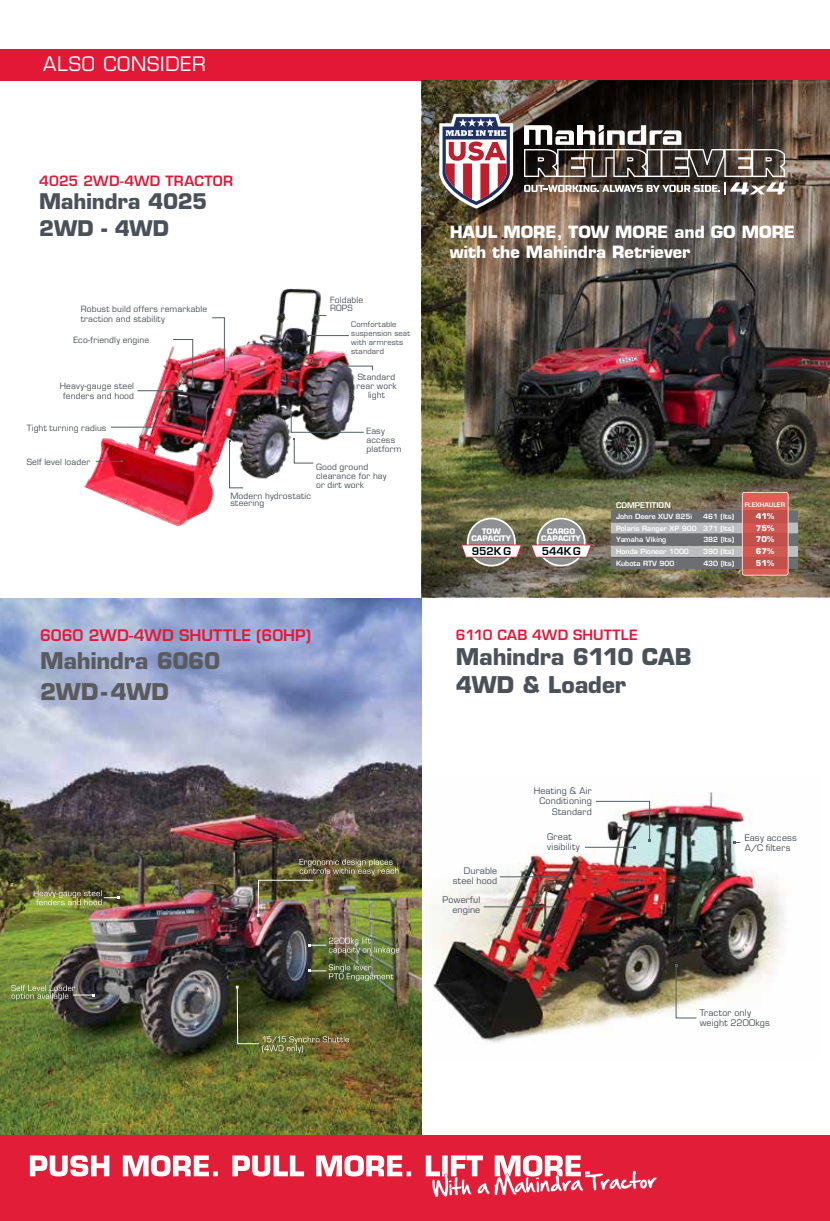
<style>
.page{position:relative;width:830px;height:1221px;background:#fff}
.page>*{position:absolute;margin:0;border:0;box-sizing:border-box;transform-origin:0 0}
.t1{font:700 22.5px/27.8px "Eurostile";letter-spacing:-.005em;color:#4b5159}
.t2{font:700 22.5px/30.5px "Eurostile";letter-spacing:-.01em;color:#5a5b5d}
.t3{font:700 21px/26.7px "Eurostile";letter-spacing:-.01em;color:#4b5159}
.t4{font:19.5px "Eurostile";letter-spacing:.04em;color:#fff}
.t5{font:700 16.5px/19.8px "Eurostile";color:#fff}
.t6{font:600 15.45px "Eurostile";letter-spacing:-.005em;color:#e31837}
.t7{font:600 13.95px "Eurostile";letter-spacing:.015em;color:#e31837}
.t8{font:600 10.5px "Eurostile";color:#000}
.t9{font:8.85px/10.1px "Eurostile";letter-spacing:.02em;color:#4b5159;text-align:right}
.t10{font:8.4px/9px "Eurostile";letter-spacing:.02em;color:#4b5159}
.t11{font:700 7.8px "Eurostile";color:#fff}
.t12{font:600 7.8px "Eurostile";color:#fff}
.t13{font:7.5px/9px "Eurostile";letter-spacing:.02em;color:#4b5159}
.t14{font:700 7.5px/7.8px "Eurostile";color:#fff;text-align:center}
.t15{font:600 7.05px "Eurostile";color:#fff}
.t16{font:600 6.15px "Eurostile";color:#fff}
</style>
<div class="page">
<div style="left:0;top:49px;width:829px;height:32px;background:#e31837"></div>
<img style="left:0;top:598px;width:421px;height:537px">
<svg style="left:34px;top:890px;width:85px;height:15px"></svg>
<img style="left:256px;top:858px;width:142px;height:58px">
<svg style="left:11px;top:984px;width:84px;height:16px"></svg>
<img style="left:236px;top:964px;width:157px;height:88px">
<img style="left:307px;top:937px;width:92px;height:17px">
<img style="left:432px;top:792px;width:353px;height:251px">
<svg style="left:674px;top:964px;width:22px;height:54px"></svg>
<svg style="left:733px;top:841px;width:7px;height:2px"></svg>
<hr style="left:584px;top:847px;width:50px;height:1px;background:#535e66">
<svg style="left:595px;top:800px;width:55px;height:48px"></svg>
<hr style="left:483px;top:906px;width:71px;height:1px;background:#535e66">
<hr style="left:499px;top:876px;width:55px;height:1px;background:#535e66">
<img style="left:84px;top:288px;width:280px;height:237px">
<hr style="left:137px;top:390px;width:45px;height:1px;background:#535e66">
<hr style="left:111px;top:427px;width:72px;height:1px;background:#535e66">
<svg style="left:96px;top:460px;width:27px;height:2px"></svg>
<svg style="left:290px;top:415px;width:74px;height:17px"></svg>
<svg style="left:314px;top:314px;width:12px;height:2px"></svg>
<svg style="left:212px;top:317px;width:13px;height:57px"></svg>
<svg style="left:172px;top:339px;width:21px;height:52px"></svg>
<hr style="left:308px;top:335px;width:40px;height:1px;background:#535e66">
<svg style="left:322px;top:365px;width:51px;height:6px"></svg>
<svg style="left:293px;top:438px;width:20px;height:25px"></svg>
<svg style="left:228px;top:440px;width:15px;height:48px"></svg>
<div style="left:0;top:1135px;width:829px;height:85px;background:#e21d38"></div>
<svg style="left:30px;top:1155px;width:627px;height:42px"></svg>
<img style="left:421px;top:81px;width:408px;height:516px">
<svg style="left:439px;top:114px;width:74px;height:94px"></svg>
<svg style="left:460px;top:517px;width:61px;height:49px"></svg>
<svg style="left:530px;top:517px;width:61px;height:49px"></svg>
<svg style="left:523px;top:125px;width:261px;height:69px"></svg>
<svg style="left:610px;top:492px;width:187px;height:83px;background:#967971"></svg>
<h3 class="t4" style="left:43px;top:52px;width:164px">ALSO CONSIDER</h3>
<h3 class="t7" style="left:39px;top:172px;width:195px">4025 2WD-4WD TRACTOR</h3>
<h2 class="t3" style="left:39px;top:188px;width:169px">Mahindra 4025<br>2WD - 4WD</h2>
<p class="t10" style="left:81px;top:304px;width:128px;line-height:9.6px">Robust build offers remarkable traction and stability</p>
<p class="t10" style="left:73px;top:336px;width:77px">Eco-friendly engine</p>
<p class="t10" style="left:60px;top:381px;width:76px;line-height:10.1px;text-align:center">Heavy-gauge steel fenders and hood</p>
<p class="t10" style="left:27px;top:423px;width:81px">Tight turning radius</p>
<p class="t10" style="left:27px;top:457px;width:65px">Self level loader</p>
<p class="t10" style="left:330px;top:296px;width:35px;line-height:7.9px">Foldable<br>ROPS</p>
<p class="t13" style="left:351px;top:320px;width:60px">Comfortable suspension seat with armrests standard</p>
<p class="t10" style="left:356px;top:372px;width:41px;text-align:center">Standard rear work light</p>
<p class="t10" style="left:366px;top:426px;width:36px">Easy access platform</p>
<p class="t10" style="left:316px;top:462px;width:72px">Good ground clearance for hay or dirt work</p>
<p class="t10" style="left:230px;top:492px;width:82px;line-height:7.5px">Modern hydrostatic steering</p>
<h3 class="t5" style="left:449px;top:222px;width:346px">HAUL MORE, TOW MORE and GO MORE with the Mahindra Retriever</h3>
<p class="t14" style="left:471px;top:527px;width:41px">TOW<br>CAPACITY</p>
<p class="t8" style="left:471px;top:544px;width:41px">952K G</p>
<p class="t14" style="left:541px;top:527px;width:41px">CARGO<br>CAPACITY</p>
<p class="t8" style="left:541px;top:544px;width:40px">544K G</p>
<p class="t12" style="left:615px;top:499px;width:56px">COMPETITION</p>
<p class="t15" style="left:615px;top:512px;width:78px">John Deere XUV 825i</p>
<p class="t15" style="left:703px;top:512px;width:32px">461 (lts)</p>
<p class="t11" style="left:755px;top:511px;width:20px">41%</p>
<p class="t15" style="left:615px;top:524px;width:120px">Polaris Ranger XP 900 371 (lts)</p>
<p class="t11" style="left:755px;top:523px;width:20px">75%</p>
<p class="t15" style="left:615px;top:535px;width:52px">Yamaha Viking</p>
<p class="t15" style="left:703px;top:535px;width:32px">382 (lts)</p>
<p class="t11" style="left:755px;top:534px;width:20px">70%</p>
<p class="t15" style="left:615px;top:547px;width:74px">Honda Pioneer 1000</p>
<p class="t15" style="left:703px;top:547px;width:32px">390 (lts)</p>
<p class="t11" style="left:755px;top:546px;width:20px">67%</p>
<p class="t15" style="left:615px;top:558px;width:60px">Kubota RTV 900</p>
<p class="t15" style="left:703px;top:558px;width:32px">430 (lts)</p>
<p class="t11" style="left:755px;top:558px;width:20px">51%</p>
<p class="t16" style="left:744px;top:501px;width:42px">FLEXHAULER</p>
<h3 class="t6" style="left:40px;top:626px;width:272px">6060 2WD-4WD SHUTTLE (60HP)</h3>
<h3 class="t7" style="left:456px;top:626px;width:183px">6110 CAB 4WD SHUTTLE</h3>
<h1 class="t2" style="left:40px;top:645px;width:181px">Mahindra 6060<br>2WD- 4WD</h1>
<h1 class="t1" style="left:456px;top:642px;width:237px">Mahindra 6110 CAB<br>4WD &amp; Loader</h1>
<p class="t9" style="left:533px;top:786px;width:59px">Heating &amp; Air<br>Conditioning<br>Standard</p>
<p class="t9" style="left:452px;top:865px;width:46px">Durable steel hood</p>
<p class="t9" style="left:442px;top:894px;width:39px">Powerful engine</p>
<p class="t9" style="left:547px;top:831px;width:34px;text-align:left">Great visibility</p>
<p class="t9" style="left:744px;top:832px;width:54px;text-align:left">Easy access<br>A/C filters</p>
<p class="t9" style="left:699px;top:1007px;width:71px;text-align:left">Tractor only weight 2200kgs</p>
</div>
